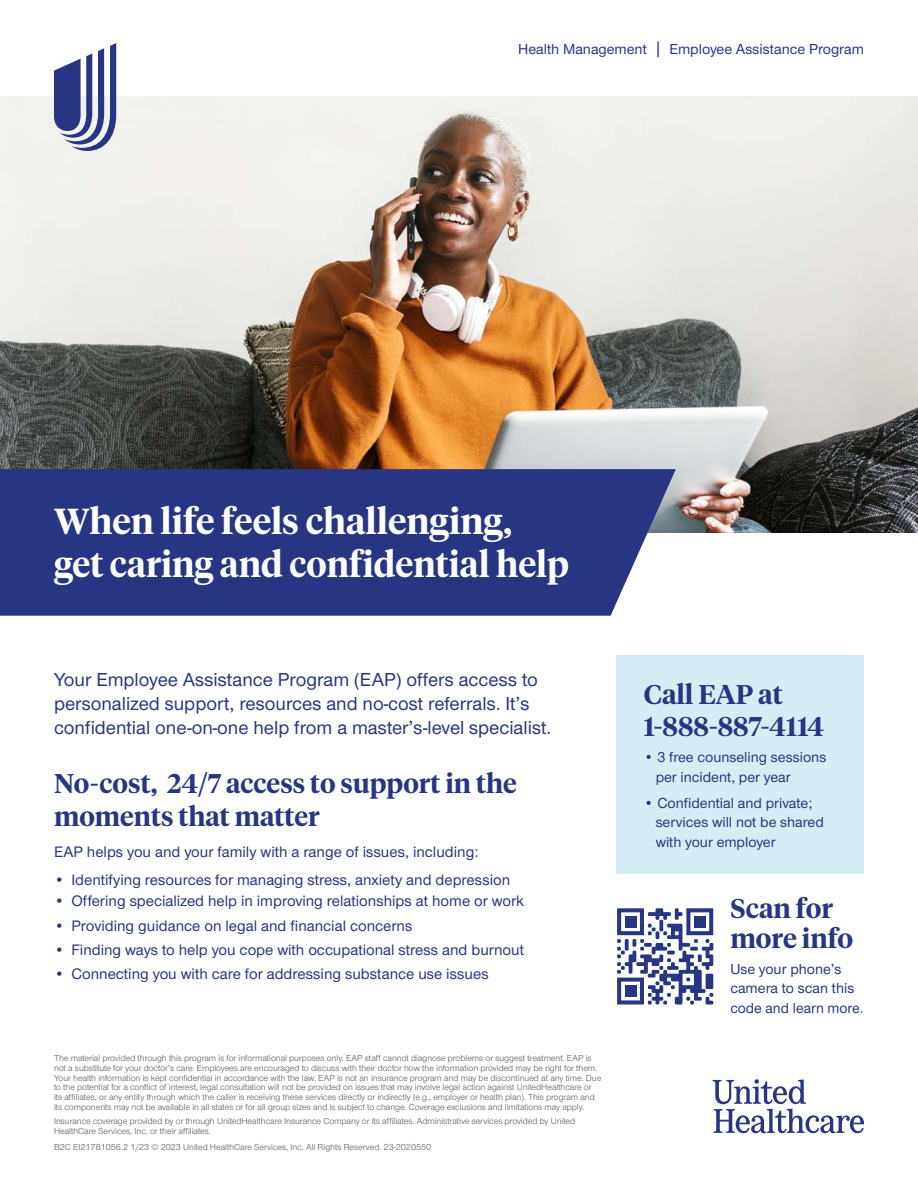
<style>
.page{position:relative;width:918px;height:1188px;background:#fff}
.page>*{position:absolute;margin:0;border:0;box-sizing:border-box;transform-origin:0 0}
.t1{font:600 36px/43.2px "UHC Serif Headline";color:#fff}
.t2{font:600 27px/32.4px "UHC Serif Headline";color:#283582}
.t3{font:500 19.5px/24px "UHC Sans";color:#283582}
.t4{font:500 15.75px "UHC Sans";color:#283582}
.t5{font:500 15px/19.5px "UHC Sans";color:#283582}
.t6{font:9px/9.8px "UHC Sans";color:#57585a}
.s1{font-size:18.75px}
</style>
<div class="page">
<img style="left:0;top:97px;width:918px;height:435px">
<svg style="left:54px;top:43px;width:62px;height:108px"></svg>
<div style="left:0;top:469px;width:676px;height:147px;background:#283582"></div>
<svg style="left:713px;top:1079px;width:151px;height:54px"></svg>
<div style="left:617px;top:655px;width:247px;height:219px;background:#d5eef5"></div>
<svg style="left:617px;top:908px;width:96px;height:97px"></svg>
<div style="left:625px;top:916px;width:11px;height:12px;background:#283582"></div>
<div style="left:694px;top:916px;width:12px;height:12px;background:#283582"></div>
<div style="left:625px;top:985px;width:11px;height:12px;background:#283582"></div>
<h3 class="t5" style="left:518px;top:39px;width:347px">Health Management <span class="s1">|</span> Employee Assistance Program</h3>
<h1 class="t1" style="left:54px;top:497px;width:516px">When life feels challenging, get caring and confidential help</h1>
<h3 class="t3" style="left:54px;top:667px;width:499px">Your Employee Assistance Program (EAP) offers access to personalized support, resources and no-cost referrals. It’s confidential one-on-one help from a master’s-level specialist.</h3>
<h2 class="t2" style="left:54px;top:766px;width:464px">No-cost, 24/7 access to support in the moments that matter</h2>
<h3 class="t4" style="left:54px;top:842px;width:426px">EAP helps you and your family with a range of issues, including:</h3>
<h3 class="t4" style="left:54px;top:869px;width:458px">• Identifying resources for managing stress, anxiety and depression</h3>
<h3 class="t4" style="left:54px;top:890px;width:472px">• Offering specialized help in improving relationships at home or work</h3>
<h3 class="t4" style="left:54px;top:915px;width:360px">• Providing guidance on legal and financial concerns</h3>
<h3 class="t4" style="left:54px;top:939px;width:472px">• Finding ways to help you cope with occupational stress and burnout</h3>
<h3 class="t4" style="left:54px;top:964px;width:436px">• Connecting you with care for addressing substance use issues</h3>
<p class="t6" style="left:54px;top:1053px;width:549px">The material provided through this program is for informational purposes only. EAP staff cannot diagnose problems or suggest treatment. EAP is not a substitute for your doctor’s care. Employees are encouraged to discuss with their doctor how the information provided may be right for them.<br>Your health information is kept confidential in accordance with the law. EAP is not an insurance program and may be discontinued at any time. Due to the potential for a conflict of interest, legal consultation will not be provided on issues that may involve legal action against UnitedHealthcare or its affiliates, or any entity through which the caller is receiving these services directly or indirectly (e.g., employer or health plan). This program and its components may not be available in all states or for all group sizes and is subject to change. Coverage exclusions and limitations may apply.</p>
<p class="t6" style="left:54px;top:1116px;width:523px">Insurance coverage provided by or through UnitedHealthcare Insurance Company or its affiliates. Administrative services provided by United<br>HealthCare Services, Inc. or their affiliates.</p>
<p class="t6" style="left:54px;top:1142px;width:379px">B2C EI21781056.2 1/23 © 2023 United HealthCare Services, Inc. All Rights Reserved. 23-2020550</p>
<h2 class="t2" style="left:644px;top:676px;width:182px">Call EAP at<br>1-888-887-4114</h2>
<h3 class="t5" style="left:656px;top:747px;width:172px;text-indent:-12px">• 3 free counseling sessions per incident, per year</h3>
<h3 class="t5" style="left:656px;top:793px;width:170px;text-indent:-12px">• Confidential and private; services will not be shared with your employer</h3>
<h2 class="t2" style="left:730px;top:892px;width:124px;line-height:30px">Scan for more info</h2>
<h3 class="t5" style="left:730px;top:959px;width:135px">Use your phone’s camera to scan this code and learn more.</h3>
</div>
